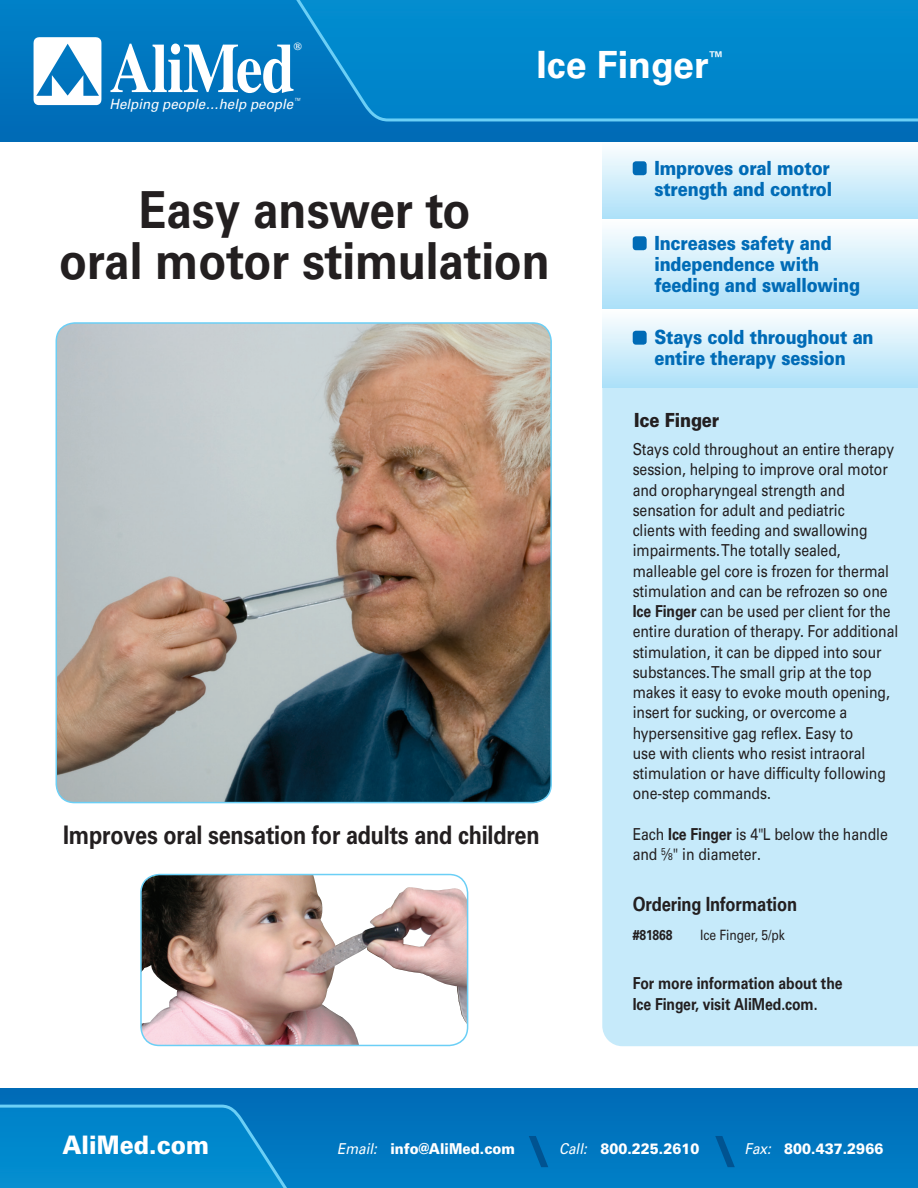
<style>
.page{position:relative;width:918px;height:1188px;background:#fff}
.page>*{position:absolute;margin:0;border:0;box-sizing:border-box;transform-origin:0 0}
.t1{font:700 70.2px "Times";letter-spacing:-.015em;color:#fff;scale:.85 1}
.t2{font:700 51px/51px "Univers LT Std";letter-spacing:-.005em;color:#231f20;text-align:center;scale:.9 1}
.t3{font:900 42px "Univers LT Std";color:#005391;scale:1.35 1}
.t4{font:700 37.5px "Univers LT Std";color:#fff}
.t5{font:700 25.5px "Univers LT Std";letter-spacing:-.01em;color:#231f20;scale:.85 1}
.t6{font:900 25.5px "Univers LT Std";color:#fff;scale:.9 1}
.t7{font:900 19.5px/21px "Univers LT Std";letter-spacing:-.01em;color:#006bb6;scale:.85 1}
.t8{font:700 19.5px "Univers LT Std";letter-spacing:-.01em;color:#231f20;scale:.85 1}
.t9{font:900 19.5px "Univers LT Std";letter-spacing:-.01em;color:#231f20;scale:.85 1}
.t10{font:16.5px/20.2px "Univers LT Std";letter-spacing:-.005em;color:#231f20;scale:.85 1}
.t11{font:700 16.5px/20.2px "Univers LT Std";letter-spacing:-.005em;color:#231f20;scale:.85 1}
.t12{font:700 16.2px "Univers LT Std";color:#fff}
.t13{font:900 15px "Univers LT Std";color:#fff;scale:.9 1}
.t14{font:italic 15px "Univers LT Std";color:#fff;scale:.9 1}
.t15{font:14.25px "Univers LT Std";letter-spacing:-.005em;color:#231f20;scale:.85 1}
.t16{font:700 14.25px "Univers LT Std";letter-spacing:-.005em;color:#231f20;scale:.85 1}
.t17{font:italic 14.1px "Univers LT Std";color:#fff;scale:.95 1}
.t18{font:700 10.8px "Times";color:#fff}
.t19{font:9.9px "Univers LT Std";color:#231f20;scale:.85 1}
.t20{font:italic 8.4px "Univers LT Std";color:#fff;scale:.95 1}
.s1{font-weight:700}
.s2{font-size:16.5px}
</style>
<div class="page">
<div style="left:602px;top:388px;width:316px;height:658px;background:#c6eafa"></div>
<div style="left:602px;top:141px;width:316px;height:79px;background:linear-gradient(to bottom,#fdfefe,#abe0f8)"></div>
<div style="left:633px;top:161px;width:14px;height:14px;background:#006bb6;border-radius:3px"></div>
<div style="left:0;top:1089px;width:918px;height:99px;background:#0074be"></div>
<div style="left:0;top:0;width:918px;height:141px;background:linear-gradient(to right,#0074bd,#0068b4)"></div>
<svg style="left:252px;top:0;width:666px;height:123px;background:#0286cb"></svg>
<svg style="left:0;top:1104px;width:302px;height:84px"></svg>
<img style="left:32px;top:37px;width:70px;height:70px">
<div style="left:602px;top:219px;width:316px;height:90px;background:linear-gradient(to bottom,#fdfefe,#ade0f9)"></div>
<div style="left:633px;top:236px;width:14px;height:14px;background:#006bb6;border-radius:3px"></div>
<div style="left:602px;top:309px;width:316px;height:79px;background:linear-gradient(to bottom,#fdfefe,#abe0f9)"></div>
<div style="left:633px;top:331px;width:14px;height:14px;background:#006bb6;border-radius:3px"></div>
<img style="left:56px;top:325px;width:495px;height:478px">
<div style="left:56px;top:322px;width:496px;height:481px;border:2px solid #6bcff6;border-radius:19px"></div>
<img style="left:141px;top:875px;width:327px;height:170px">
<div style="left:140px;top:874px;width:328px;height:172px;border:2px solid #6bcff6;border-radius:19px"></div>
<h1 class="t1" style="left:109px;top:1px;width:220px">AliMed</h1>
<p class="t18" style="left:294px;top:36px;width:10px">R</p>
<p class="t17" style="left:109px;top:96px;width:195px">Helping people…help people</p>
<p class="t20" style="left:293px;top:96px;width:10px">TM</p>
<h3 class="t4" style="left:537px;top:42px;width:174px">Ice Finger</h3>
<p class="t12" style="left:708px;top:47px;width:18px">TM</p>
<h2 class="t2" style="left:59px;top:185px;width:547px">Easy answer to<br>oral motor stimulation</h2>
<h3 class="t5" style="left:63px;top:820px;width:562px">Improves oral sensation for adults and children</h3>
<p class="t7" style="left:654px;top:157px;width:211px">Improves oral motor strength and control</p>
<p class="t7" style="left:654px;top:232px;width:244px">Increases safety and independence with feeding and swallowing</p>
<p class="t7" style="left:654px;top:327px;width:259px">Stays cold throughout an entire therapy session</p>
<p class="t9" style="left:634px;top:408px;width:102px">Ice Finger</p>
<p class="t10" style="left:633px;top:439px;width:314px">Stays cold throughout an entire therapy session, helping to improve oral motor and oropharyngeal strength and sensation for adult and pediatric<br>clients with feeding and swallowing impairments.The totally sealed, malleable gel core is frozen for thermal stimulation and can be refrozen so one <span class="s1">Ice Finger</span> can be used per client for the entire duration of therapy. For additional stimulation it, can be dipped into sour substances.The small grip at the top makes it easy to evoke mouth opening, insert for sucking, or overcome a hypersensitive gag reflex. Easy to<br>use with clients who resist intraoral stimulation or have difficulty following one-step commands.</p>
<p class="t10" style="left:633px;top:824px;width:302px">Each <span class="s1">Ice Finger</span> is L"4 below the handle</p>
<p class="t19" style="left:661px;top:848px;width:15px">5<span class="s2">⁄</span>8</p>
<p class="t10" style="left:633px;top:844px;width:31px">and</p>
<p class="t8" style="left:633px;top:892px;width:195px">Ordering Information</p>
<p class="t15" style="left:700px;top:926px;width:101px">Ice Finger, 5/pk</p>
<p class="t10" style="left:673px;top:844px;width:105px">" in diameter.</p>
<p class="t16" style="left:633px;top:926px;width:48px">#81868</p>
<p class="t11" style="left:633px;top:973px;width:248px">For more information about the<br>Ice Finger, visit AliMed.com.</p>
<h3 class="t6" style="left:62px;top:1129px;width:164px">AliMed.com</h3>
<h3 class="t3" style="left:531px;top:1125px;width:13px">\</h3>
<h3 class="t3" style="left:717px;top:1125px;width:13px">\</h3>
<p class="t13" style="left:390px;top:1139px;width:140px">info@AliMed.com</p>
<p class="t14" style="left:559px;top:1140px;width:32px">Call:</p>
<p class="t14" style="left:337px;top:1140px;width:46px">Email:</p>
<p class="t13" style="left:600px;top:1139px;width:112px">800.225.2610</p>
<p class="t14" style="left:745px;top:1140px;width:31px">Fax:</p>
<p class="t13" style="left:784px;top:1139px;width:112px">800.437.2966</p>
</div>
